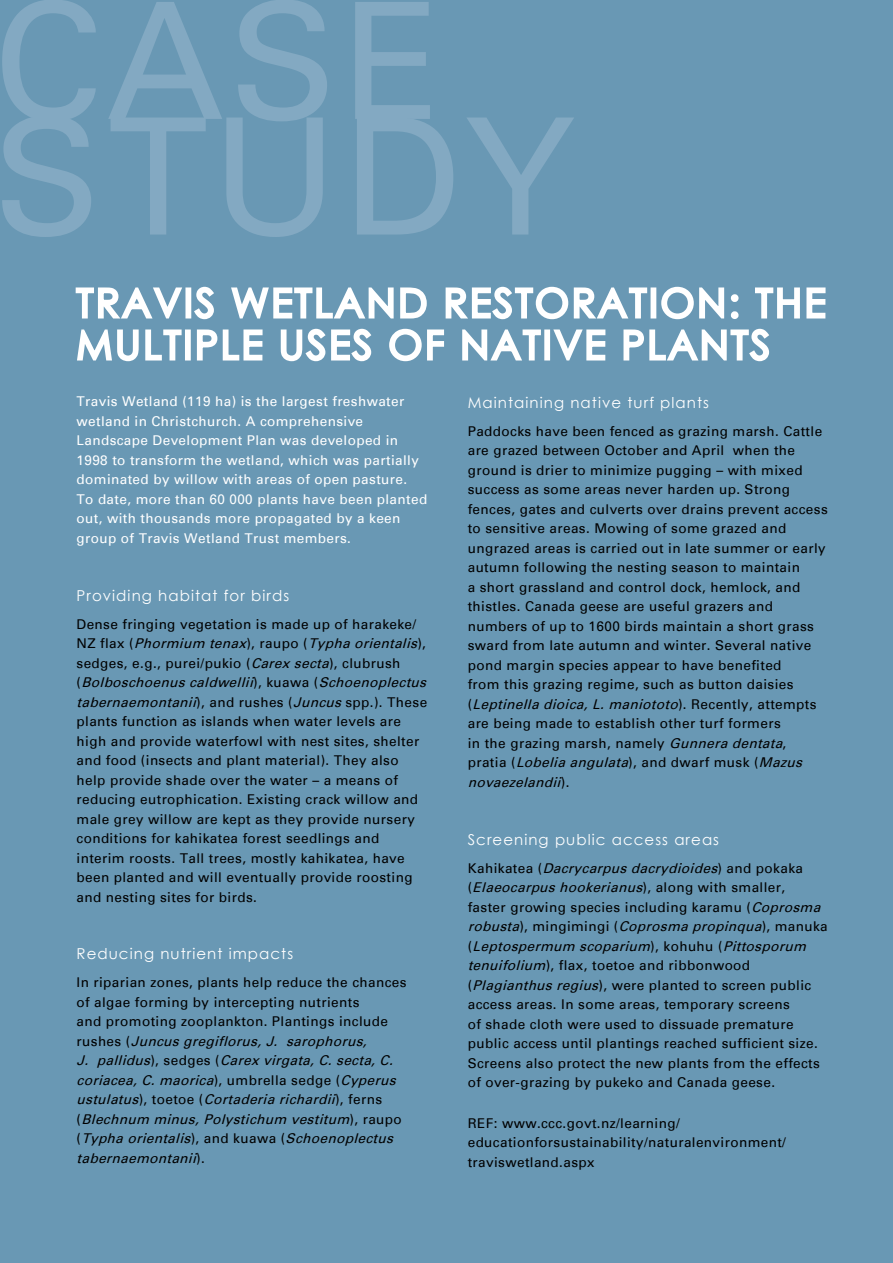
<style>
.page{position:relative;width:893px;height:1263px;background:#6998b4}
.page>*{position:absolute;margin:0;border:0;box-sizing:border-box;transform-origin:0 0}
.t1{font:162.75px/115.6px "Univers";letter-spacing:.03em;color:#83a9c2}
.t2{font:15px "Century Gothic";letter-spacing:.07em;color:#fff}
.t3{font:13.5px/19.5px "Univers";letter-spacing:.03em;color:#000}
.t4{font:italic 13.5px/19.5px "Univers";color:#000}
.t5{font:13.5px/19.5px "Univers";letter-spacing:.03em;color:#fff}
.s1{font-style:italic}
.s2{font-style:normal}
</style>
<div class="page">
<svg style="left:75px;top:287px;width:107px;height:32px"></svg>
<div style="left:185px;top:287px;width:6px;height:31px;border:3px solid #fff"></div>
<svg style="left:77px;top:329px;width:105px;height:33px"></svg>
<div style="left:185px;top:329px;width:6px;height:31px;border:3px solid #fff"></div>
<svg style="left:194px;top:286px;width:632px;height:76px"></svg>
<h1 class="t1" style="left:-7px;top:4px;width:582px">CASE<br>STUDY</h1>
<p class="t5" style="left:77px;top:392px;width:352px">Travis Wetland (119 ha) is the largest freshwater wetland in Christchurch. A comprehensive Landscape Development Plan was developed in 1998 to transform the wetland, which was partially dominated by willow with areas of open pasture.<br>To date, more than 60 000 plants have been planted out, with thousands more propagated by a keen group of Travis Wetland Trust members.</p>
<p class="t2" style="left:77px;top:585px;width:214px">Providing habitat for birds</p>
<p class="t3" style="left:77px;top:614px;width:355px">Dense fringing vegetation is made up of harakeke/<br>N Z f l a x ( <span class="s1">Phormium tenax</span>) , r a u p o ( <span class="s1">Typha orientalis</span>) , sedges, e.g., purei/pukio (<span class="s1">Carex secta</span>), clubrush<br>( <span class="s1">Bolboschoenuscaldwellii</span>) , k u a w a ( <span class="s1">Schoenoplectus tabernaemontanii</span>) , a n d ru s h e s ( <span class="s1">Juncus</span>s p p . ) . T h e s e plants function as islands when water levels are high and provide waterfowl with nest sites, shelter and food (insects and plant material). They also help provide shade over the water – a means of reducing eutrophication. Existing crack willow and male grey willow are kept as they provide nursery conditions for kahikatea forest seedlings and interim roosts. Tall trees, mostly kahikatea, have been planted and will eventually provide roosting and nesting sites for birds.</p>
<p class="t2" style="left:77px;top:943px;width:218px">Reducing nutrient impacts</p>
<p class="t4" style="left:77px;top:973px;width:332px"><span class="s2">In riparian zones, plants help reduce the chances of algae forming by intercepting nutrients<br>and promoting zooplankton. Plantings include<br>r u s h e s (</span> Juncusgregiflorus,J. sarophorus,<br>J. pallidus<span class="s2">) , s e d g e s (</span> Carex virgata,C.secta,C. coriacea,C.maorica<span class="s2">) , u m b r e l l a s e d g e (</span> Cyperus ustulatus<span class="s2">) , t o e t o e (</span> Cortaderia richardii<span class="s2">) , f e r n s<br>(</span> Blechnum minus,Polystichum vestitum<span class="s2">) , r a u p o (</span> Typha orientalis<span class="s2">) , a n d k u a w a (</span> Schoenoplectus tabernaemontanii<span class="s2">) .</span></p>
<p class="t2" style="left:468px;top:392px;width:243px">Maintaining native turf plants</p>
<p class="t3" style="left:468px;top:421px;width:361px">Paddocks have been fenced as grazing marsh. Cattle are grazed between October and April when the ground is drier to minimize pugging – with mixed success as some areas never harden up. Strong fences, gates and culverts over drains prevent access to sensitive areas. Mowing of some grazed and ungrazed areas is carried out in late summer or early autumn following the nesting season to maintain<br>a short grassland and control dock, hemlock, and thistles. Canada geese are useful grazers and numbers of up to 1600 birds maintain a short grass sward from late autumn and winter. Several native pond margin species appear to have benefited<br>from this grazing regime, such as button daisies<br>( <span class="s1">Leptinella dioica,L.maniototo</span>) . R e c e n t l y , a t t e m p t s are being made to establish other turf formers<br>in the grazing marsh, namely <span class="s1">Gunnera dentata</span>,<br>p r a t i a ( <span class="s1">Lobelia angulata</span>) , a n d d w a rf m u s k ( <span class="s1">Mazus novaezelandii</span>) .</p>
<p class="t2" style="left:468px;top:829px;width:253px">Screening public access areas</p>
<p class="t3" style="left:468px;top:858px;width:362px">K a h i k a t e a ( <span class="s1">Dacrycarpusdacrydioides</span>) a n d p o k a k a<br>( <span class="s1">Elaeocarpushookerianus</span>) , a l o n g w i t h s m a l l e r ,<br>faster growing species including karamu (<span class="s1">Coprosma robusta</span>) , m i n g i m i n g i ( <span class="s1">Coprosma propinqua</span>) , m a n u k a ( <span class="s1">Leptospermum scoparium</span>) , k o h u h u ( <span class="s1">Pittosporum tenuifolium</span>), flax, toetoe and ribbonwood (<span class="s1">Plagianthusregius</span>), were planted to screen public access areas. In some areas, temporary screens<br>of shade cloth were used to dissuade premature public access until plantings reached sufficient size.<br>Screens also protect the new plants from the effects of over-grazing by pukeko and Canada geese.</p>
<p class="t3" style="left:468px;top:1113px;width:320px">REF: www.ccc.govt.nz/learning/ educationforsustainability/naturalenvironment/ traviswetland.aspx</p>
</div>
